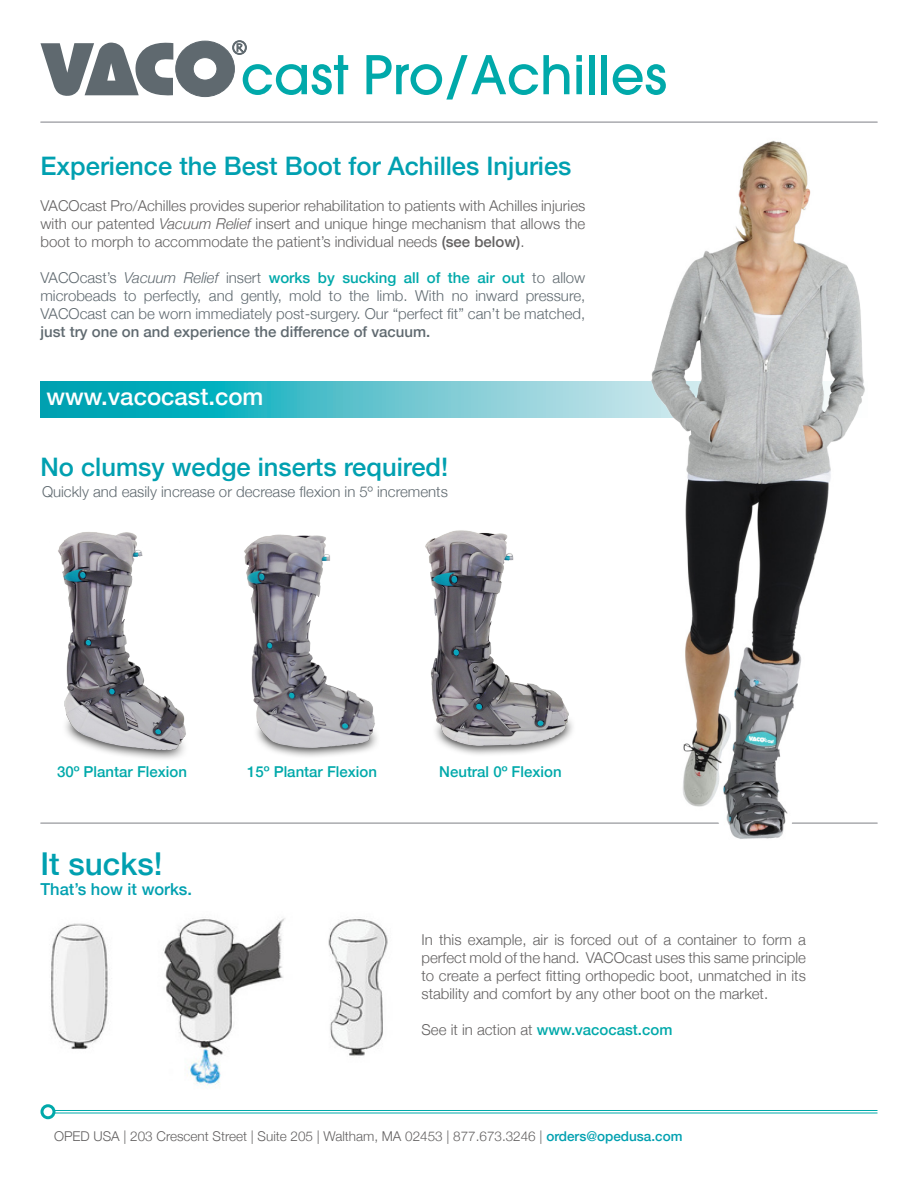
<style>
.page{position:relative;width:918px;height:1188px;background:#fff}
.page>*{position:absolute;margin:0;border:0;box-sizing:border-box;transform-origin:0 0}
.t1{font:500 52.95px "Avant Garde";color:#00a9aa}
.t2{font:500 31.5px "Helvetica Neue";color:#00a0b0}
.t3{font:500 25.5px "Helvetica Neue";color:#00a0b0}
.t4{font:500 24px "Helvetica Neue";color:#fff}
.t5{font:500 16.5px "Helvetica Neue";color:#00a0b0}
.t6{font:300 15px/18px "Helvetica Neue";color:#636161;text-align:justify}
.t7{font:300 15px/18px "Helvetica Neue";color:#606a70;text-align:justify}
.t8{font:500 15px "Helvetica Neue";color:#00a9aa}
.t9{font:300 13.5px "Helvetica Neue";color:#636161}
.s1{font-style:italic}
.s2{font-weight:500}
.s3{font-weight:500;color:#00a9aa}
.s4{font-weight:300;color:#636161}
.s5{font-weight:500;color:#00a0b0}
</style>
<div class="page">
<hr style="left:40px;top:823px;width:838px;height:1px;background:#aaabaf">
<hr style="left:40px;top:122px;width:838px;height:1px;background:#aaabaf">
<hr style="left:54px;top:1110px;width:824px;height:1px;background:#00a9aa">
<hr style="left:54px;top:1113px;width:824px;height:1px;background:#00a9aa">
<div style="left:40px;top:1104px;width:16px;height:15px;border:3px solid #00a9aa;border-radius:50%"></div>
<svg style="left:41px;top:40px;width:206px;height:57px"></svg>
<svg style="left:40px;top:381px;width:595px;height:37px;background:#4ebfcb"></svg>
<img style="left:635px;top:140px;width:241px;height:699px">
<img style="left:244px;top:534px;width:133px;height:223px">
<img style="left:425px;top:530px;width:148px;height:225px">
<img style="left:58px;top:532px;width:128px;height:227px">
<img style="left:51px;top:918px;width:337px;height:168px">
<p class="t1" style="left:241px;top:42px;width:428px">cast Pro/Achilles</p>
<p class="t3" style="left:40px;top:146px;width:533px">Experience the Best Boot for Achilles Injuries</p>
<p class="t6" style="left:40px;top:196px;width:546px">VACOcast Pro/Achilles provides superior rehabilitation to patients with Achilles injuries with our patented <span class="s1">Vacuum Relief</span> insert and unique hinge mechanism that allows the boot to morph to accommodate the patient’s individual needs <span class="s2">(see below)</span>.</p>
<p class="t7" style="left:40px;top:268px;width:546px">VACOcast’s <span class="s1">Vacuum Relief</span> insert <span class="s3">works by sucking all of the air out</span> to allow microbeads to perfectly, and gently, mold to the limb. With no inward pressure, VACOcast can be worn immediately post-surgery. Our “perfect fit” can’t be matched, <span class="s2">just try one on and experience the difference of vacuum.</span></p>
<p class="t4" style="left:46px;top:378px;width:219px">www.vacocast.com</p>
<p class="t3" style="left:40px;top:446px;width:409px">No clumsy wedge inserts required!</p>
<p class="t7" style="left:42px;top:482px;width:407px">Quickly and easily increase or decrease flexion in 5º increments</p>
<p class="t8" style="left:57px;top:759px;width:131px">30º Plantar Flexion</p>
<p class="t8" style="left:247px;top:759px;width:131px">15º Plantar Flexion</p>
<p class="t8" style="left:439px;top:759px;width:124px">Neutral 0º Flexion</p>
<p class="t2" style="left:40px;top:839px;width:123px">It sucks!</p>
<p class="t5" style="left:40px;top:876px;width:153px">That’s how it works.</p>
<p class="t6" style="left:422px;top:930px;width:386px">In this example, air is forced out of a container to form a perfect mold of the hand. VACOcast uses this same principle to create a perfect fitting orthopedic boot, unmatched in its stability and comfort by any other boot on the market.</p>
<p class="t8" style="left:422px;top:1018px;width:252px"><span class="s4">See it in action at</span> www.vacocast.com</p>
<p class="t9" style="left:54px;top:1126px;width:630px">OPED USA | 203 Crescent Street | Suite 205 | Waltham, MA 02453 | 877.673.3246 | <span class="s5">orders@opedusa.com</span></p>
</div>
